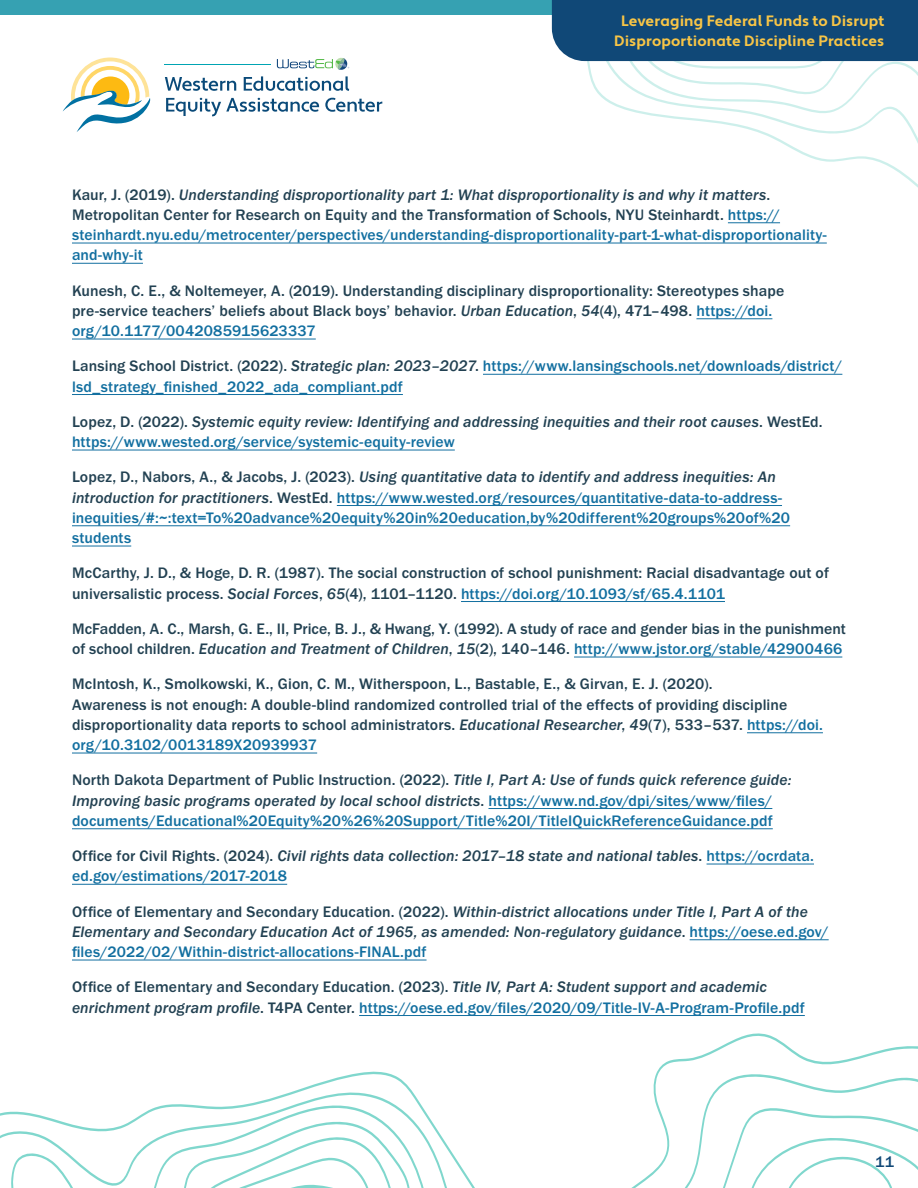
<style>
.page{position:relative;width:918px;height:1188px;background:#fff}
.page>*{position:absolute;margin:0;border:0;box-sizing:border-box;transform-origin:0 0}
.t1{font:500 15.75px/20.2px "Franklin Gothic URW";letter-spacing:.01em;color:#126fa0}
.t2{font:500 15.75px/20.2px "Franklin Gothic URW";letter-spacing:.005em;color:#224152}
.t3{font:15.75px/20.2px "Franklin Gothic URW Med Ita";letter-spacing:.005em;color:#224152}
.t4{font:500 15.75px "Franklin Gothic URW";color:#104877}
.t5{font:700 15px/19.5px "Apertura";letter-spacing:.01em;color:#f8c546;text-align:center}
.s1{color:#224152}
.s2{font-family:"Franklin Gothic URW Med Ita";font-weight:400;color:#224152}
.s3{font-family:"Franklin Gothic URW Med Ita";font-weight:400}
.s4{color:#126fa0}
.s5{font-family:"Franklin Gothic URW";font-weight:500}
.s6{font-family:"Franklin Gothic URW";font-weight:500;color:#126fa0}
</style>
<div class="page">
<svg style="left:614px;top:97px;width:304px;height:76px"></svg>
<div style="left:0;top:0;width:918px;height:15px;background:#36a1b2"></div>
<svg style="left:552px;top:0;width:366px;height:97px"></svg>
<svg style="left:657px;top:1033px;width:261px;height:38px"></svg>
<svg style="left:0;top:1071px;width:918px;height:117px"></svg>
<svg style="left:563px;top:1105px;width:355px;height:83px"></svg>
<svg style="left:10px;top:1103px;width:455px;height:85px"></svg>
<svg style="left:277px;top:58px;width:72px;height:12px"></svg>
<svg style="left:165px;top:77px;width:71px;height:14px"></svg>
<svg style="left:244px;top:76px;width:105px;height:15px"></svg>
<svg style="left:166px;top:98px;width:153px;height:18px"></svg>
<svg style="left:325px;top:98px;width:57px;height:14px"></svg>
<svg style="left:63px;top:58px;width:88px;height:74px"></svg>
<hr style="left:165px;top:64px;width:106px;height:1px;background:#00a4b3">
<hr style="left:728px;top:223px;width:52px;height:1px;background:#126fa0">
<hr style="left:72px;top:243px;width:755px;height:1px;background:#126fa0">
<hr style="left:72px;top:263px;width:71px;height:1px;background:#126fa0">
<hr style="left:696px;top:319px;width:76px;height:1px;background:#126fa0">
<hr style="left:72px;top:339px;width:244px;height:1px;background:#126fa0">
<hr style="left:483px;top:374px;width:359px;height:1px;background:#126fa0">
<hr style="left:72px;top:394px;width:331px;height:1px;background:#126fa0">
<hr style="left:72px;top:450px;width:383px;height:1px;background:#126fa0">
<hr style="left:337px;top:505px;width:445px;height:1px;background:#126fa0">
<hr style="left:72px;top:526px;width:718px;height:1px;background:#126fa0">
<hr style="left:72px;top:546px;width:59px;height:1px;background:#126fa0">
<hr style="left:461px;top:601px;width:264px;height:1px;background:#126fa0">
<hr style="left:574px;top:657px;width:268px;height:1px;background:#126fa0">
<hr style="left:747px;top:733px;width:76px;height:1px;background:#126fa0">
<hr style="left:72px;top:753px;width:245px;height:1px;background:#126fa0">
<hr style="left:488px;top:808px;width:284px;height:1px;background:#126fa0">
<hr style="left:72px;top:829px;width:701px;height:1px;background:#126fa0">
<hr style="left:707px;top:864px;width:107px;height:1px;background:#126fa0">
<hr style="left:72px;top:884px;width:215px;height:1px;background:#126fa0">
<hr style="left:690px;top:940px;width:139px;height:1px;background:#126fa0">
<hr style="left:72px;top:960px;width:355px;height:1px;background:#126fa0">
<hr style="left:359px;top:1015px;width:446px;height:1px;background:#126fa0">
<p class="t5" style="left:614px;top:12px;width:272px">Leveraging Federal Funds to Disrupt<br>Disproportionate Discipline Practices</p>
<p class="t1" style="left:72px;top:184px;width:756px"><span class="s1">Kaur, J. (2019).</span> <span class="s2">Understanding disproportionality part 1: What disproportionality is and why it matters</span><span class="s1">.<br>Metropolitan Center for Research on Equity and the Transformation of Schools, NYU Steinhardt.</span> https:// steinhardt.nyu.edu/metrocenter/perspectives/understanding-disproportionality-part-1-what-disproportionality&shy;and-why-it</p>
<p class="t2" style="left:72px;top:280px;width:714px">Kunesh, C. E., &amp; Noltemeyer, A. (2019). Understanding disciplinary disproportionality: Stereotypes shape pre-service teachers’ beliefs about Black boys’ behavior. <span class="s3">Urban Education</span>, <span class="s3">54</span>(4), 471–498. <span class="s4">https://doi. org/10.1177/0042085915623337</span></p>
<p class="t1" style="left:72px;top:356px;width:772px"><span class="s1">Lansing School District. (2022).</span> <span class="s2">Strategic plan: 2023–2027</span><span class="s1">.</span> https://www.lansingschools.net/downloads/district/ lsd_strategy_finished_2022_ada_compliant.pdf</p>
<p class="t3" style="left:72px;top:411px;width:752px"><span class="s5">Lopez, D. (2022).</span> Systemic equity review: Identifying and addressing inequities and their root causes<span class="s5">. WestEd. </span><span class="s6">https://www.wested.org/service/systemic-equity-review</span></p>
<p class="t1" style="left:72px;top:467px;width:720px"><span class="s1">Lopez, D., Nabors, A., &amp; Jacobs, J. (2023).</span> <span class="s2">Using quantitative data to identify and address inequities: An introduction for practitioners</span><span class="s1">. WestEd.</span> https://www.wested.org/resources/quantitative-data-to-address&shy;inequities/#:~:text=To%20advance%20equity%20in%20education,by%20different%20groups%20of%20 students</p>
<p class="t2" style="left:72px;top:563px;width:759px">McCarthy, J. D., &amp; Hoge, D. R. (1987). The social construction of school punishment: Racial disadvantage out of universalistic process. <span class="s3">Social Forces</span>, <span class="s3">65</span>(4), 1101–1120. <span class="s4">https://doi.org/10.1093/sf/65.4.1101</span></p>
<p class="t2" style="left:72px;top:618px;width:775px">McFadden, A. C., Marsh, G. E., II, Price, B. J., &amp; Hwang, Y. (1992). A study of race and gender bias in the punishment of school children. <span class="s3">Education and Treatment of Children</span>, <span class="s3">15</span>(2), 140–146. <span class="s4">http://www.jstor.org/stable/42900466</span></p>
<p class="t2" style="left:72px;top:674px;width:752px">McIntosh, K., Smolkowski, K., Gion, C. M., Witherspoon, L., Bastable, E., &amp; Girvan, E. J. (2020).<br>Awareness is not enough: A double-blind randomized controlled trial of the effects of providing discipline disproportionality data reports to school administrators. <span class="s3">Educational Researcher</span>, <span class="s3">49</span>(7), 533–537. <span class="s4">https://doi. org/10.3102/0013189X20939937</span></p>
<p class="t1" style="left:72px;top:770px;width:721px"><span class="s1">North Dakota Department of Public Instruction. (2022).</span> <span class="s2">Title I, Part A: Use of funds quick reference guide:<br>Improving basic programs operated by local school districts</span><span class="s1">.</span> https://www.nd.gov/dpi/sites/www/files/ documents/Educational%20Equity%20%26%20Support/Title%20I/TitleIQuickReferenceGuidance.pdf</p>
<p class="t3" style="left:72px;top:846px;width:744px"><span class="s5">Office for Civil Rights. (2024).</span> Civil rights data collection: 2017–18 state and national tables<span class="s5">.</span> <span class="s6">https://ocrdata. ed.gov/estimations/2017-2018</span></p>
<p class="t3" style="left:72px;top:901px;width:758px"><span class="s5">Office of Elementary and Secondary Education. (2022).</span> Within-district allocations under Title I, Part A of the<br>Elementary and Secondary Education Act of 1965, as amended: Non-regulatory guidance<span class="s5">.</span> <span class="s6">https://oese.ed.gov/ files/2022/02/Within-district-allocations-FINAL.pdf</span></p>
<p class="t1" style="left:72px;top:977px;width:734px"><span class="s1">Office of Elementary and Secondary Education. (2023).</span> <span class="s2">Title IV, Part A: Student support and academic enrichment program profile</span><span class="s1">. T4PA Center.</span> https://oese.ed.gov/files/2020/09/Title-IV-A-Program-Profile.pdf</p>
<p class="t4" style="left:875px;top:1152px;width:20px">11</p>
</div>
